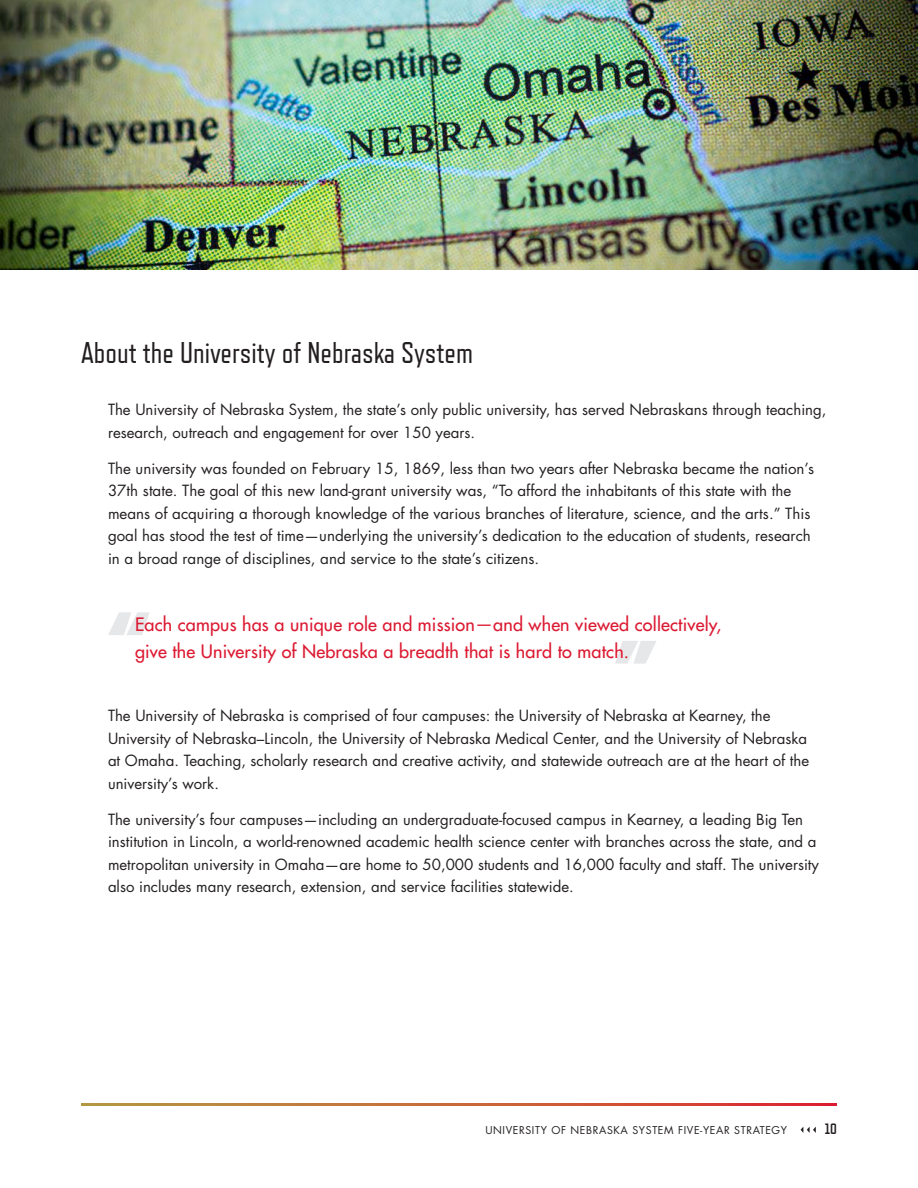
<style>
.page{position:relative;width:918px;height:1188px;background:#fff}
.page>*{position:absolute;margin:0;border:0;box-sizing:border-box;transform-origin:0 0}
.t1{font:30px "Refrigerator Deluxe";color:#231f20}
.t2{font:18px/27px "Futura";letter-spacing:.01em;color:#dc1a32}
.t3{font:15px/22.5px "Futura";color:#231f20}
.t4{font:700 15px "Refrigerator Deluxe";color:#231f20}
.t5{font:10.5px "Futura Std";letter-spacing:.06em;color:#231f20}
</style>
<div class="page">
<svg style="left:81px;top:1104px;width:756px;height:2px"></svg>
<svg style="left:615px;top:641px;width:41px;height:23px"></svg>
<img style="left:0;top:0;width:918px;height:270px">
<svg style="left:108px;top:612px;width:41px;height:23px"></svg>
<svg style="left:801px;top:1127px;width:15px;height:6px"></svg>
<p class="t1" style="left:81px;top:335px;width:394px">About the University of Nebraska System</p>
<p class="t3" style="left:108px;top:399px;width:720px">The University of Nebraska System, the state’s only public university, has served Nebraskans through teaching, research, outreach and engagement for over 150 years.</p>
<p class="t3" style="left:108px;top:457px;width:708px">The university was founded on February 15, 1869, less than two years after Nebraska became the nation’s 37th state. The goal of this new land-grant university was, “To afford the inhabitants of this state with the means of acquiring a thorough knowledge of the various branches of literature, science, and the arts.” This goal has stood the test of time—underlying the university’s dedication to the education of students, research in a broad range of disciplines, and service to the state’s citizens.</p>
<p class="t2" style="left:135px;top:611px;width:588px">Each campus has a unique role and mission—and when viewed collectively, give the University of Nebraska a breadth that is hard to match.</p>
<p class="t3" style="left:108px;top:705px;width:703px">The University of Nebraska is comprised of four campuses: the University of Nebraska at Kearney, the University of Nebraska–Lincoln, the University of Nebraska Medical Center, and the University of Nebraska at Omaha. Teaching, scholarly research and creative activity, and statewide outreach are at the heart of the university’s work.</p>
<p class="t3" style="left:108px;top:808px;width:713px">The university’s four campuses—including an undergraduate-focused campus in Kearney, a leading Big Ten institution in Lincoln, a world-renowned academic health science center with branches across the state, and a metropolitan university in Omaha—are home to 50,000 students and 16,000 faculty and staff. The university also includes many research, extension, and service facilities statewide.</p>
<p class="t5" style="left:485px;top:1124px;width:303px">UNIVERSITY OF NEBRASKA SYSTEM FIVE-YEAR STRATEGY</p>
<p class="t4" style="left:825px;top:1120px;width:14px">10</p>
</div>
